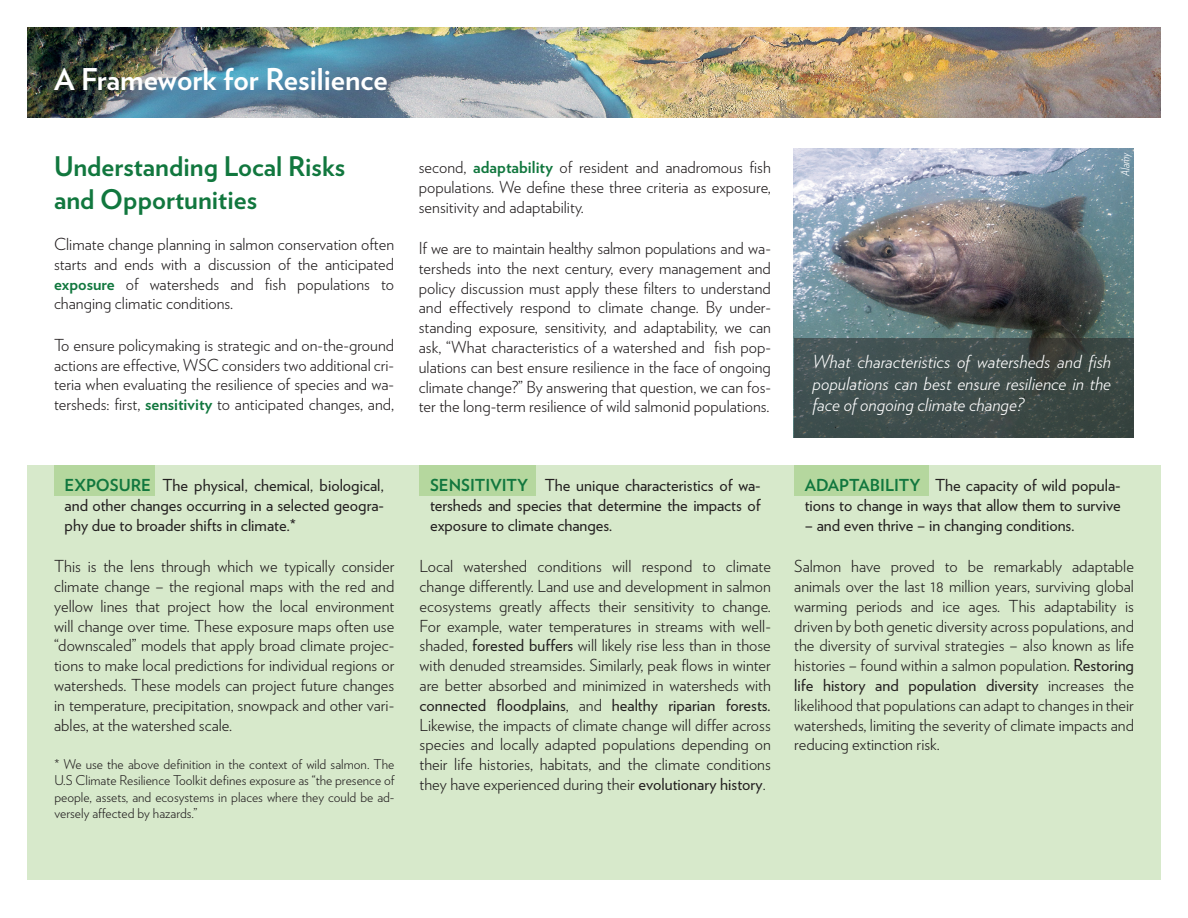
<style>
.page{position:relative;width:1188px;height:918px;background:#fff}
.page>*{position:absolute;margin:0;border:0;box-sizing:border-box;transform-origin:0 0}
.Header_climate{font:700 30px "Verlag";color:#fff}
.Climate_subhead{font:700 27px/32.4px "Verlag";color:#11773e}
.t1{font:italic 300 18px/21.6px "Verlag";color:#fff;text-align:justify}
.Body_climate{font:300 16.5px/19.8px "Verlag";color:#231f20;text-align:justify}
.Body_climate-2{font:16.5px/19.8px "Verlag";color:#231f20;text-align:justify}
.Body_climate-3{font:300 13.5px/16.2px "Verlag";color:#231f20;text-align:justify}
.t2{font:italic 300 12px "Verlag Condensed";color:#fff}
.s1{font-weight:700;color:#11773e}
.s2{font-weight:400}
</style>
<div class="page">
<div style="left:27px;top:465px;width:1134px;height:415px;background:#d7e9cb"></div>
<div style="left:54px;top:465px;width:100px;height:30px;background:#b5d79e"></div>
<div style="left:419px;top:465px;width:117px;height:30px;background:#b5d79e"></div>
<div style="left:794px;top:465px;width:134px;height:30px;background:#b5d79e"></div>
<img style="left:27px;top:27px;width:1134px;height:91px">
<img style="left:794px;top:148px;width:340px;height:190px">
<svg style="left:794px;top:338px;width:340px;height:99px;background:#3f4c4a"></svg>
<p class="Header_climate" style="left:54px;top:55px;width:335px">A Framework for Resilience</p>
<p class="Climate_subhead" style="left:54px;top:149px;width:293px">Understanding Local Risks and Opportunities</p>
<p class="Body_climate" style="left:54px;top:233px;width:342px">Climate change planning in salmon conservation often starts and ends with a discussion of the anticipated <span class="s1">exposure</span> of watersheds and fish populations to changing climatic conditions.</p>
<p class="Body_climate" style="left:54px;top:334px;width:342px">To ensure policymaking is strategic and on-the-ground actions are effective, WSC considers two additional cri&shy;teria when evaluating the resilience of species and wa&shy;tersheds: first, <span class="s1">sensitivity</span> to anticipated changes, and,</p>
<p class="Body_climate" style="left:419px;top:156px;width:354px">second, <span class="s1">adaptability</span> of resident and anadromous fish populations. We define these three criteria as exposure, sensitivity and adaptability.</p>
<p class="Body_climate" style="left:419px;top:237px;width:354px">If we are to maintain healthy salmon populations and wa&shy;tersheds into the next century, every management and policy discussion must apply these filters to understand and effectively respond to climate change. By under&shy;standing exposure, sensitivity, and adaptability, we can ask, “What characteristics of a watershed and fish pop&shy;ulations can best ensure resilience in the face of ongoing climate change?” By answering that question, we can fos&shy;ter the long-term resilience of wild salmonid populations.</p>
<p class="t2" style="left:1117px;top:176px;width:25px;rotate:-90deg">Alamy</p>
<p class="t1" style="left:813px;top:350px;width:300px">What characteristics of watersheds and fish populations can best ensure resilience in the face of ongoing climate change?</p>
<p class="Body_climate-2" style="left:65px;top:475px;width:321px"><span class="s1">EXPOSURE</span> The physical, chemical, biological, and other changes occurring in a selected geogra&shy;phy due to broader shifts in climate.*</p>
<p class="Body_climate" style="left:54px;top:556px;width:342px">This is the lens through which we typically consider climate change – the regional maps with the red and yellow lines that project how the local environment will change over time. These exposure maps often use “downscaled” models that apply broad climate projec&shy;tions to make local predictions for individual regions or watersheds. These models can project future changes in temperature, precipitation, snowpack and other vari&shy;ables, at the watershed scale.</p>
<p class="Body_climate-3" style="left:54px;top:756px;width:342px">* We use the above definition in the context of wild salmon. The U.S Climate Resilience Toolkit defines exposure as “the presence of people, assets, and ecosystems in places where they could be ad&shy;versely affected by hazards.”</p>
<p class="Body_climate-2" style="left:430px;top:475px;width:332px"><span class="s1">SENSITIVITY</span> The unique characteristics of wa&shy;tersheds and species that determine the impacts of exposure to climate changes.</p>
<p class="Body_climate" style="left:420px;top:556px;width:353px">Local watershed conditions will respond to climate change differently. Land use and development in salmon ecosystems greatly affects their sensitivity to change.<br>For example, water temperatures in streams with well&shy;shaded, <span class="s2">forested buffers</span> will likely rise less than in those with denuded streamsides. Similarly, peak flows in winter are better absorbed and minimized in watersheds with <span class="s2">connected floodplains</span>, and <span class="s2">healthy riparian forests.<br></span>Likewise, the impacts of climate change will differ across species and locally adapted populations depending on their life histories, habitats, and the climate conditions they have experienced during their <span class="s2">evolutionary history</span>.</p>
<p class="Body_climate-2" style="left:805px;top:475px;width:318px"><span class="s1">ADAPTABILITY</span> The capacity of wild popula&shy;tions to change in ways that allow them to survive</p>
<p class="Body_climate-2" style="left:805px;top:514px;width:271px">– and even thrive – in changing conditions.</p>
<p class="Body_climate" style="left:794px;top:556px;width:341px">Salmon have proved to be remarkably adaptable animals over the last 18 million years, surviving global warming periods and ice ages. This adaptability is driven by both genetic diversity across populations, and the diversity of survival strategies – also known as life histories – found within a salmon population. <span class="s2">Restoring life history and population diversity</span> increases the likelihood that populations can adapt to changes in their watersheds, limiting the severity of climate impacts and reducing extinction risk.</p>
</div>
